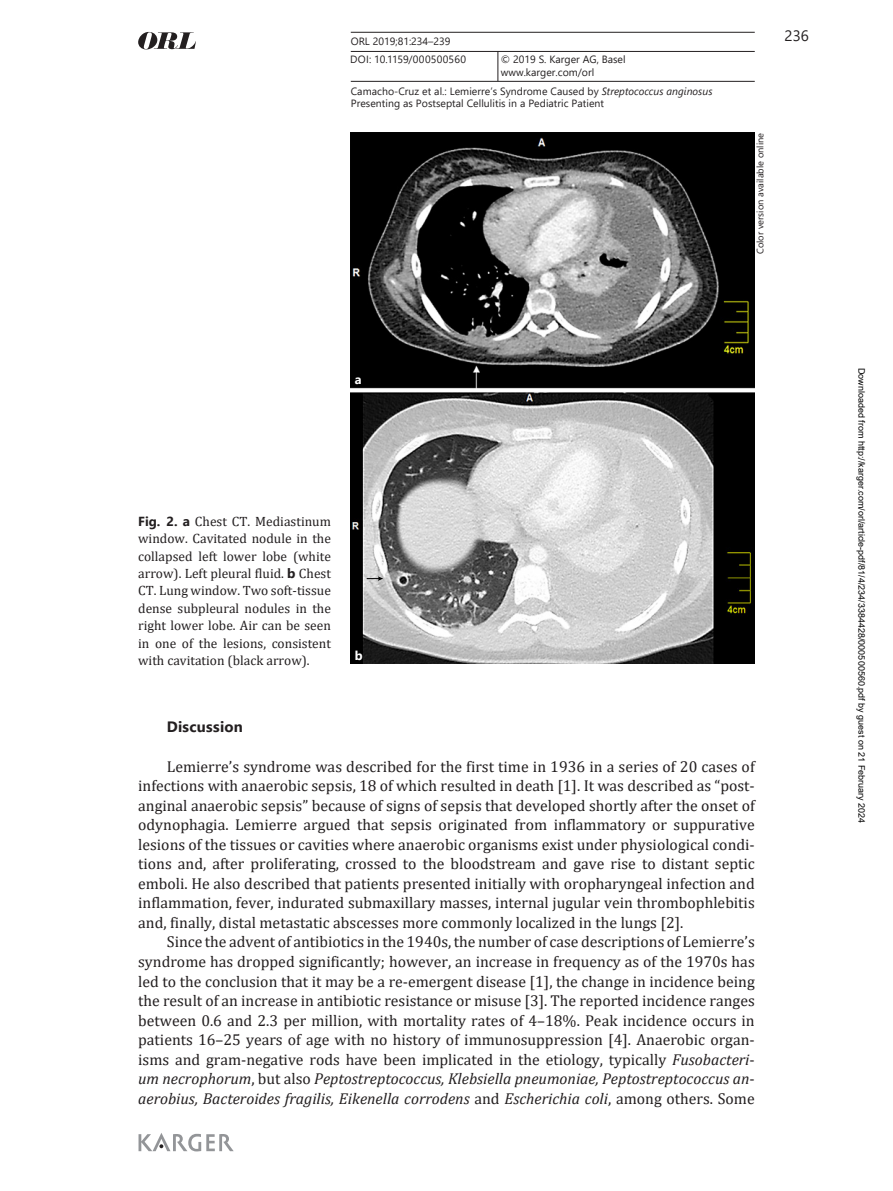
<style>
.page{position:relative;width:893px;height:1191px;background:#fff}
.page>*{position:absolute;margin:0;border:0;box-sizing:border-box;transform-origin:0 0}
.t1{font:15.75px/19.5px "Cambria";color:#231f20;text-align:justify}
.t2{font:700 15px "Segoe UI";letter-spacing:.015em;color:#231f20}
.t3{font:15px "Segoe UI";color:#231f20}
.t4{font:13.5px/17.4px "Cambria";color:#231f20;text-align:justify}
.t5{font:700 12.75px "Segoe UI";color:#fff}
.t6{font:10.5px/12px "Segoe UI";letter-spacing:.005em;color:#231f20}
.t7{font:9.3px "Segoe UI";letter-spacing:.005em;color:#231f20}
.t8{font:9px "Arial";color:#000}
.s1{font-style:italic}
.s2{font-family:"Segoe UI";font-weight:700;font-size:13.2px}
.s3{font-family:"Segoe UI";font-weight:700}
</style>
<div class="page">
<svg style="left:138px;top:32px;width:58px;height:17px"></svg>
<hr style="left:351px;top:51px;width:404px;height:1px;background:#231f20">
<hr style="left:351px;top:81px;width:404px;height:1px;background:#231f20">
<hr style="left:497px;top:51px;width:1px;height:30px;background:#231f20">
<hr style="left:351px;top:32px;width:404px;height:1px;background:#231f20">
<svg style="left:139px;top:1133px;width:95px;height:18px"></svg>
<img style="left:351px;top:133px;width:404px;height:531px">
<svg style="left:367px;top:576px;width:16px;height:5px"></svg>
<p class="t6" style="left:351px;top:34px;width:101px">ORL 2019;81:234–239</p>
<p class="t6" style="left:350px;top:52px;width:117px">DOI: 10.1159/000500560</p>
<p class="t6" style="left:501px;top:52px;width:126px">© 2019 S. Karger AG, Basel</p>
<p class="t6" style="left:501px;top:65px;width:95px">www.karger.com/orl</p>
<p class="t6" style="left:351px;top:84px;width:363px">Camacho-Cruz et al.: Lemierre’s Syndrome Caused by <span class="s1">Streptococcus anginosus<br></span>Presenting as Postseptal Cellulitis in a Pediatric Patient</p>
<p class="t3" style="left:785px;top:22px;width:26px">236</p>
<p class="t7" style="left:751px;top:254px;width:123px;rotate:-90deg">Color version available online</p>
<p class="t5" style="left:355px;top:367px;width:8px">a</p>
<p class="t4" style="left:138px;top:512px;width:194px"><span class="s2">Fig. 2.</span> <span class="s3">a</span> Chest CT. Mediastinum window. Cavitated nodule in the collapsed left lower lobe (white arrow). Left pleural fluid. <span class="s3">b</span> Chest CT. Lung window. Two soft-tissue dense subpleural nodules in the right lower lobe. Air can be seen in one of the lesions, consistent with cavitation (black arrow).</p>
<p class="t5" style="left:355px;top:643px;width:9px">b</p>
<p class="t2" style="left:167px;top:713px;width:77px">Discussion</p>
<p class="t1" style="left:138px;top:756px;width:618px;text-indent:29px">Lemierre’s syndrome was described for the first time in 1936 in a series of 20 cases of infections with anaerobic sepsis, 18 of which resulted in death [1]. It was described as “post&shy;anginal anaerobic sepsis” because of signs of sepsis that developed shortly after the onset of odynophagia. Lemierre argued that sepsis originated from inflammatory or suppurative lesions of the tissues or cavities where anaerobic organisms exist under physiological condi&shy;tions and, after proliferating, crossed to the bloodstream and gave rise to distant septic emboli. He also described that patients presented initially with oropharyngeal infection and inflammation, fever, indurated submaxillary masses, internal jugular vein thrombophlebitis and, finally, distal metastatic abscesses more commonly localized in the lungs [2].</p>
<p class="t1" style="left:138px;top:932px;width:618px;text-indent:29px">Since the advent of antibiotics in the 1940s, the number of case descriptions of Lemierre’s syndrome has dropped significantly; however, an increase in frequency as of the 1970s has led to the conclusion that it may be a re-emergent disease [1], the change in incidence being the result of an increase in antibiotic resistance or misuse [3]. The reported incidence ranges between 0.6 and 2.3 per million, with mortality rates of 4–18%. Peak incidence occurs in patients 16–25 years of age with no history of immunosuppression [4]. Anaerobic organ&shy;isms and gram-negative rods have been implicated in the etiology, typically <span class="s1">Fusobacteri&shy;um necrophorum</span>, but also <span class="s1">Peptostreptococcus, Klebsiella pneumoniae, Peptostreptococcus an&shy;aerobius, Bacteroides fragilis, Eikenella corrodens</span> and <span class="s1">Escherichia coli</span>, among others. Some</p>
<p class="t8" style="left:865px;top:368px;width:456px;rotate:90deg">Downloaded from http://karger.com/orl/article-pdf/81/4/234/3384428/000500560.pdf by guest on 21 February 2024</p>
</div>
